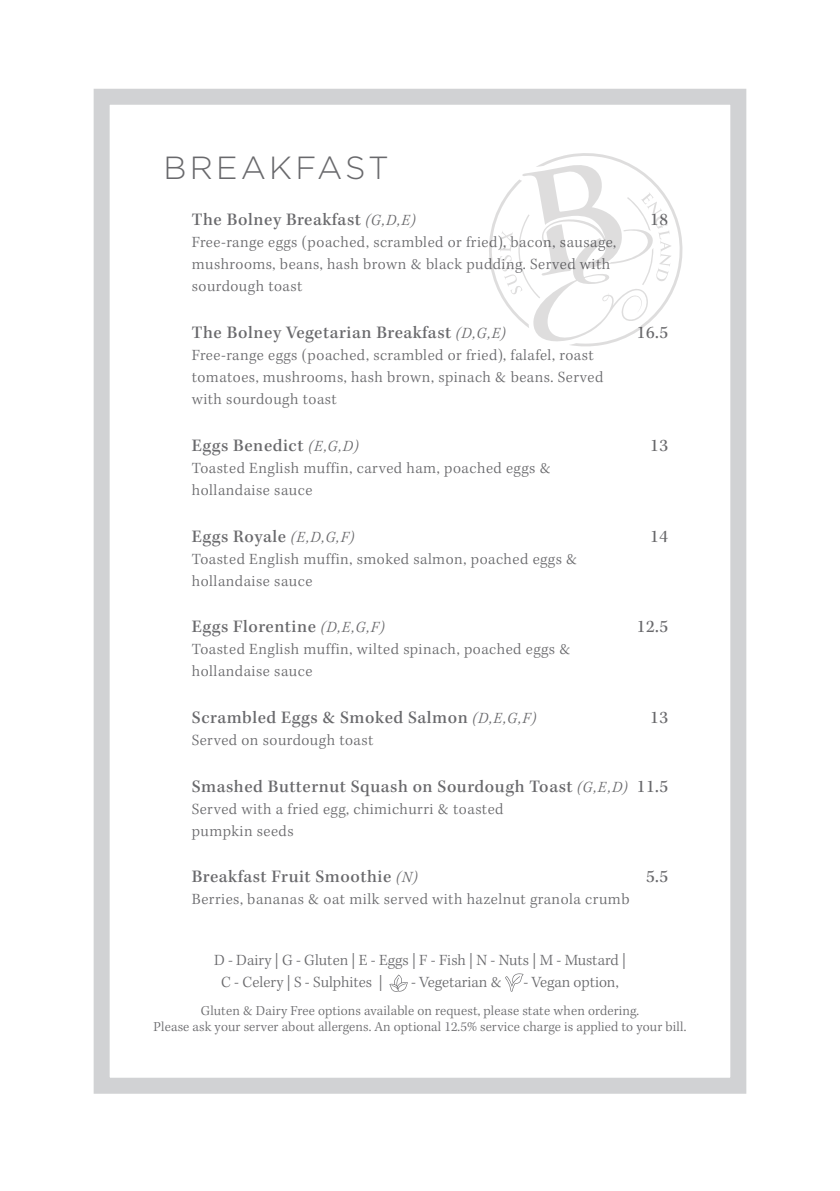
<style>
.page{position:relative;width:840px;height:1191px;background:#fff}
.page>*{position:absolute;margin:0;border:0;box-sizing:border-box;transform-origin:0 0}
.t1{font:300 32px "Gotham";letter-spacing:.1em;color:#69696c}
.t2{font:500 18px "Kepler Std";letter-spacing:.03em;color:#69696c}
.t3{font:18px "Kepler Std";letter-spacing:.03em;color:#69696c}
.Description{font:300 16px/22px "Kepler Std";letter-spacing:.03em;color:#69696c}
.Description-2{font:300 16px/22px "Kepler Std";color:#69696c}
.Description-3{font:300 14px/16px "Kepler Std";letter-spacing:.01em;color:#69696c;text-align:center}
.s1{font-weight:300;font-style:italic;font-size:16px}
.s2{font-weight:400}
</style>
<div class="page">
<div style="left:94px;top:89px;width:652px;height:1004px;border:16px solid #d1d2d4"></div>
<svg style="left:389px;top:974px;width:18px;height:17px"></svg>
<svg style="left:505px;top:973px;width:18px;height:18px"></svg>
<svg style="left:489px;top:153px;width:194px;height:194px"></svg>
<p class="t1" style="left:163px;top:147px;width:227px">BREAKFAST</p>
<p class="t2" style="left:192px;top:209px;width:225px">The Bolney Breakfast <span class="s1">(G,D,E)</span></p>
<p class="t3" style="left:650px;top:210px;width:19px">18</p>
<p class="Description" style="left:192px;top:232px;width:425px">Free-range eggs (poached, scrambled or fried), bacon, sausage, mushrooms, beans, hash brown &amp; black pudding. Served with sourdough toast</p>
<p class="t2" style="left:192px;top:322px;width:315px">The Bolney Vegetarian Breakfast <span class="s1">(D,G,E)</span></p>
<p class="t3" style="left:636px;top:322px;width:33px">16.5</p>
<p class="Description" style="left:192px;top:345px;width:413px">Free-range eggs (poached, scrambled or fried), falafel, roast tomatoes, mushrooms, hash brown, spinach &amp; beans. Served with sourdough toast</p>
<p class="t2" style="left:192px;top:435px;width:168px">Eggs Benedict <span class="s1">(E,G,D)</span></p>
<p class="t3" style="left:650px;top:435px;width:19px">13</p>
<p class="Description" style="left:192px;top:457px;width:360px">Toasted English muffin, carved ham, poached eggs &amp; hollandaise sauce</p>
<p class="t2" style="left:192px;top:526px;width:164px">Eggs Royale <span class="s1">(E,D,G,F)</span></p>
<p class="t3" style="left:650px;top:526px;width:19px">14</p>
<p class="Description" style="left:192px;top:548px;width:387px">Toasted English muffin, smoked salmon, poached eggs &amp; hollandaise sauce</p>
<p class="t2" style="left:192px;top:616px;width:194px">Eggs Florentine <span class="s1">(D,E,G,F)</span></p>
<p class="t3" style="left:636px;top:616px;width:33px">12.5</p>
<p class="Description" style="left:192px;top:639px;width:380px">Toasted English muffin, wilted spinach, poached eggs &amp; hollandaise sauce</p>
<p class="t2" style="left:192px;top:707px;width:345px">Scrambled Eggs &amp; Smoked Salmon <span class="s1">(D,E,G,F)</span></p>
<p class="t3" style="left:650px;top:707px;width:19px">13</p>
<p class="Description" style="left:192px;top:729px;width:183px">Served on sourdough toast</p>
<p class="t2" style="left:192px;top:776px;width:477px">Smashed Butternut Squash on Sourdough Toast <span class="s1">(G,E,D)</span> <span class="s2">11.5</span></p>
<p class="Description" style="left:192px;top:798px;width:313px">Served with a fried egg, chimichurri &amp; toasted pumpkin seeds</p>
<p class="t2" style="left:192px;top:866px;width:227px">Breakfast Fruit Smoothie <span class="s1">(N)</span></p>
<p class="t3" style="left:645px;top:866px;width:23px">5.5</p>
<p class="Description" style="left:192px;top:889px;width:439px">Berries, bananas &amp; oat milk served with hazelnut granola crumb</p>
<p class="Description-2" style="left:221px;top:950px;width:406px;text-indent:-7px">D - Dairy | G - Gluten | E - Eggs | F - Fish | N - Nuts | M - Mustard |<br>C - Celery | S - Sulphites |</p>
<p class="Description-2" style="left:411px;top:972px;width:92px">- Vegetarian &amp;</p>
<p class="Description-2" style="left:523px;top:972px;width:97px">- Vegan option,</p>
<p class="Description-3" style="left:153px;top:1003px;width:534px">Gluten &amp; Dairy Free options available on request, please state when ordering.<br>Please ask your server about allergens. An optional 12.5% service charge is applied to your bill.</p>
</div>
